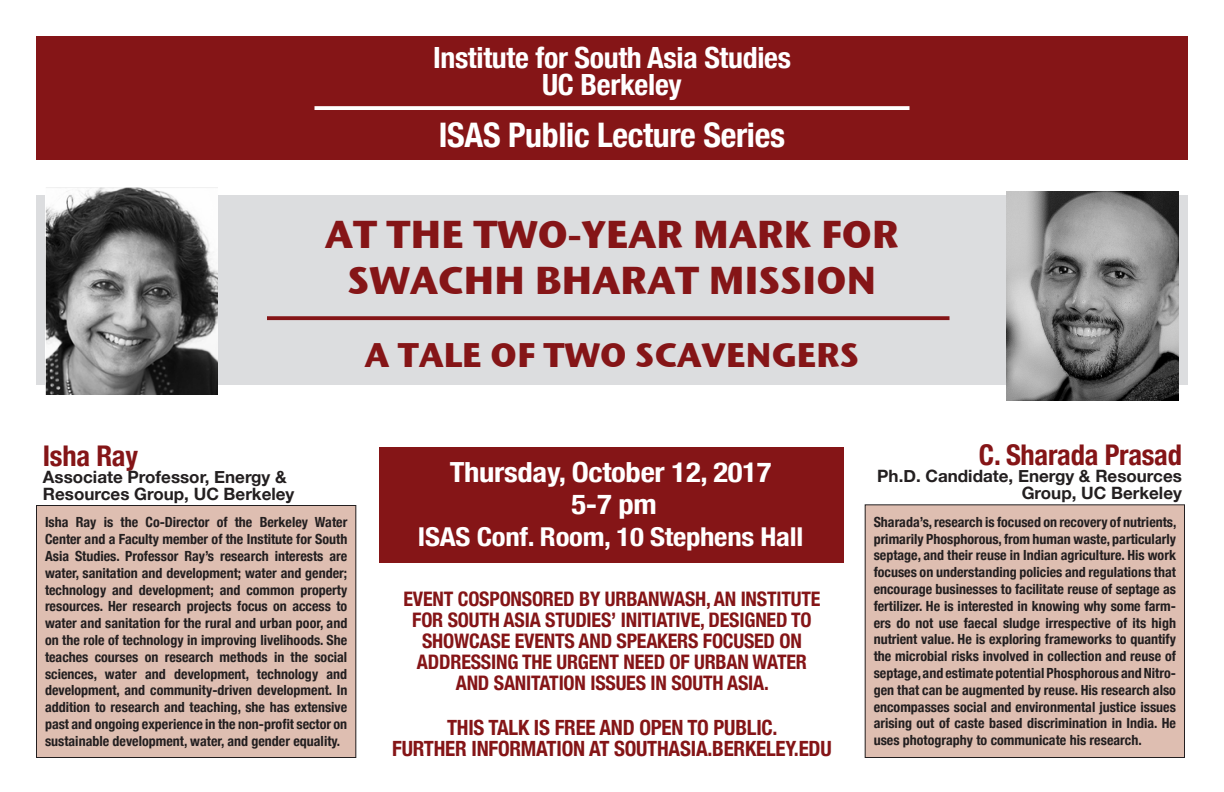
<style>
.page{position:relative;width:1224px;height:792px;background:#fff}
.page>*{position:absolute;margin:0;border:0;box-sizing:border-box;transform-origin:0 0}
.t1{font:38.7px/46.4px "Stone Sans OSITCTT Bold";letter-spacing:-.01em;color:#851517;text-align:center}
.t2{font:34px "Stone Sans OSITCTT Bold";letter-spacing:-.01em;color:#851517}
.t3{font:700 condensed 33.9px "Helvetica Neue";letter-spacing:-.01em;color:#fff}
.t4{font:700 condensed 29.2px "Helvetica Neue";letter-spacing:-.01em;color:#fff}
.t5{font:700 condensed 28.5px "Helvetica Neue";letter-spacing:-.01em;color:#851517}
.t6{font:700 condensed 27.7px "Helvetica Neue";letter-spacing:-.01em;color:#fff;scale:1.11 1}
.t7{font:700 condensed 26px "Helvetica Neue";letter-spacing:-.01em;color:#fff;scale:1.11 1}
.t8{font:700 condensed 21px/21px "Helvetica Neue";letter-spacing:-.01em;color:#851517;text-align:center}
.t9{font:700 condensed 20px/21px "Helvetica Neue";letter-spacing:-.01em;color:#851517;text-align:center}
.t10{font:700 17px/17px "Helvetica Neue";color:#231f20;text-align:right}
.t11{font:700 condensed 14px/16.8px "Helvetica Neue";color:#231f20;text-align:justify}
</style>
<div class="page">
<div style="left:36px;top:196px;width:1152px;height:189px;background:#dcdddf"></div>
<div style="left:36px;top:36px;width:1152px;height:124px;background:#851517"></div>
<svg style="left:314px;top:106px;width:596px;height:4px;fill:#fff"></svg>
<div style="left:380px;top:447px;width:464px;height:116px;background:#851517"></div>
<div style="left:36px;top:506px;width:320px;height:252px;background:#debeb1"></div>
<div style="left:36px;top:505px;width:320px;height:253px;border:1px solid #231f20"></div>
<div style="left:865px;top:505px;width:319px;height:253px;background:#debeb1"></div>
<div style="left:865px;top:504px;width:320px;height:254px;border:1px solid #231f20"></div>
<img style="left:46px;top:188px;width:172px;height:207px">
<img style="left:1007px;top:191px;width:172px;height:209px">
<svg style="left:267px;top:316px;width:683px;height:4px;fill:#851517"></svg>
<p class="t4" style="left:433px;top:33px;width:359px">Institute for South Asia Studies</p>
<p class="t4" style="left:542px;top:60px;width:141px">UC Berkeley</p>
<p class="t3" style="left:439px;top:107px;width:348px">ISAS Public Lecture Series</p>
<p class="t1" style="left:325px;top:210px;width:576px">AT THE TWO-YEAR MARK FOR<br>SWACHH BHARAT MISSION</p>
<p class="t2" style="left:365px;top:334px;width:496px">A TALE OF TWO SCAVENGERS</p>
<p class="t5" style="left:43px;top:432px;width:97px">Isha Ray</p>
<p class="t10" style="left:43px;top:469px;width:245px">Associate Professor, Energy &amp;</p>
<p class="t10" style="left:43px;top:486px;width:253px">Resources Group, UC Berkeley</p>
<p class="t11" style="left:45px;top:513px;width:304px">Isha Ray is the Co-Director of the Berkeley Water Center and a Faculty member of the Institute for South Asia Studies. Professor Ray’s research interests are water, sanitation and development; water and gender; technology and development; and common property resources. Her research projects focus on access to water and sanitation for the rural and urban poor, and on the role of technology in improving livelihoods. She teaches courses on research methods in the social sciences, water and development, technology and development, and community-driven development. In addition to research and teaching, she has extensive past and ongoing experience in the non-profit sector on sustainable development, water, and gender equality.</p>
<p class="t6" style="left:450px;top:449px;width:291px">Thursday, October 12, 2017</p>
<p class="t6" style="left:572px;top:481px;width:78px">5-7 pm</p>
<p class="t7" style="left:418px;top:516px;width:349px">ISAS Conf. Room, 10 Stephens Hall</p>
<p class="t9" style="left:404px;top:587px;width:418px">EVENT COSPONSORED BY URBANWASH, AN INSTITUTE FOR SOUTH ASIA STUDIES’ INITIATIVE, DESIGNED TO SHOWCASE EVENTS AND SPEAKERS FOCUSED ON ADDRESSING THE URGENT NEED OF URBAN WATER</p>
<p class="t9" style="left:456px;top:671px;width:315px">AND SANITATION ISSUES IN SOUTH ASIA.</p>
<p class="t8" style="left:392px;top:715px;width:441px">THIS TALK IS FREE AND OPEN TO PUBLIC.<br>FURTHER INFORMATION AT SOUTHASIA.BERKELEY.EDU</p>
<p class="t5" style="left:979px;top:431px;width:204px">C. Sharada Prasad</p>
<p class="t10" style="left:877px;top:468px;width:306px">Ph.D. Candidate, Energy &amp; Resources<br>Group, UC Berkeley</p>
<p class="t11" style="left:874px;top:512px;width:304px;text-align:left">Sharada’s, research is focused on recovery of nutrients, primarily Phosphorous, from human waste, particularly septage, and their reuse in Indian agriculture. His work focuses on understanding policies and regulations that encourage businesses to facilitate reuse of septage as fertilizer. He is interested in knowing why some farm&shy;ers do not use faecal sludge irrespective of its high nutrient value. He is exploring frameworks to quantify the microbial risks involved in collection and reuse of septage, and estimate potential Phosphorous and Nitro&shy;gen that can be augmented by reuse. His research also encompasses social and environmental justice issues arising out of caste based discrimination in India. He uses photography to communicate his research.</p>
</div>
